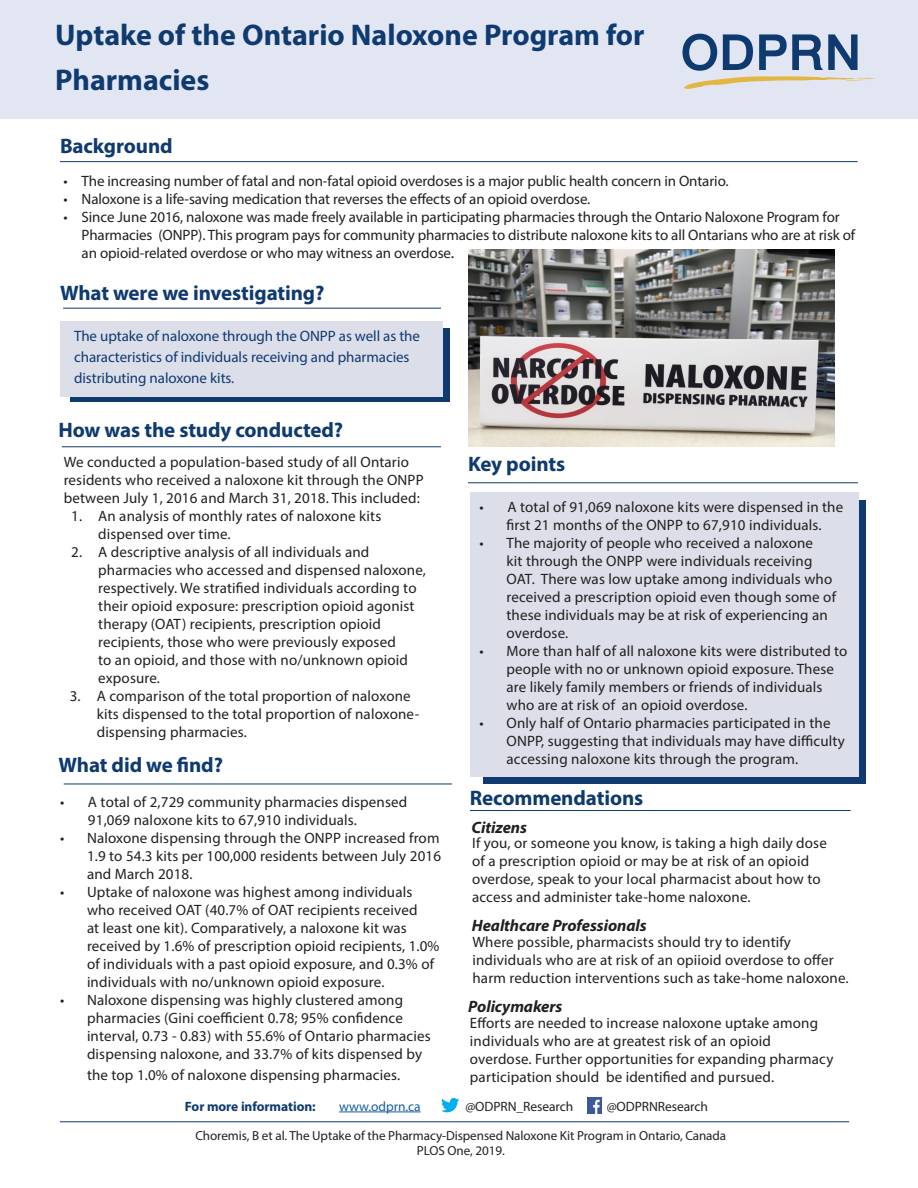
<style>
.page{position:relative;width:918px;height:1188px;background:#fff}
.page>*{position:absolute;margin:0;border:0;box-sizing:border-box;transform-origin:0 0}
.t1{font:700 30px "Myriad Pro";color:#0f3a70}
.t2{font:700 21px "Myriad Pro";letter-spacing:-.005em;color:#0f3a70}
.t3{font:italic 700 16.5px "Myriad Pro";letter-spacing:-.005em;color:#231f20}
.bullet_list{font:15px/18px "Myriad Pro";letter-spacing:.01em;color:#231f20}
.Body{font:15px/21px "Myriad Pro";letter-spacing:-.005em;color:#0f3a70}
.Body-2{font:13.5px "Myriad Pro";letter-spacing:-.005em;color:#231f20}
.Body-3{font:700 13.5px "Myriad Pro";letter-spacing:-.005em;color:#0f3a70}
.Body-4{font:13.5px "Myriad Pro";letter-spacing:-.005em;color:#175d9e}
.Body-5{font:13.2px "Myriad Pro";letter-spacing:-.005em;color:#231f20}
.s1{font-size:16.5px}
</style>
<div class="page">
<div style="left:70px;top:328px;width:380px;height:74px;background:#0f3a70"></div>
<div style="left:60px;top:321px;width:383px;height:76px;background:#dcdee9"></div>
<div style="left:483px;top:500px;width:383px;height:284px;background:#0f3a70"></div>
<div style="left:470px;top:492px;width:388px;height:285px;background:#dcdee9"></div>
<div style="left:0;top:0;width:918px;height:119px;background:#e2e6f2"></div>
<svg style="left:683px;top:34px;width:193px;height:55px"></svg>
<hr style="left:64px;top:784px;width:388px;height:1px;background:#0f3a70">
<hr style="left:62px;top:446px;width:379px;height:1px;background:#0f3a70">
<hr style="left:60px;top:161px;width:798px;height:1px;background:#0f3a70">
<hr style="left:468px;top:482px;width:390px;height:1px;background:#0f3a70">
<hr style="left:60px;top:1121px;width:789px;height:1px;background:#0f3a70">
<hr style="left:339px;top:1112px;width:82px;height:1px;background:#175d9e">
<svg style="left:441px;top:1098px;width:18px;height:14px"></svg>
<hr style="left:470px;top:810px;width:381px;height:1px;background:#0f3a70">
<img style="left:587px;top:1098px;width:15px;height:16px">
<hr style="left:63px;top:308px;width:378px;height:1px;background:#0f3a70">
<img style="left:468px;top:249px;width:366px;height:197px">
<h1 class="t1" style="left:55px;top:15px;width:591px">Uptake of the Ontario Naloxone Program for</h1>
<h1 class="t1" style="left:55px;top:60px;width:156px">Pharmacies</h1>
<h2 class="t2" style="left:60px;top:132px;width:114px">Background</h2>
<p class="bullet_list" style="left:64px;top:172px;width:666px">• The increasing number of fatal and non-fatal opioid overdoses is a major public health concern in Ontario.</p>
<p class="bullet_list" style="left:64px;top:190px;width:528px">• Naloxone is a life-saving medication that reverses the effects of an opioid overdose.</p>
<p class="bullet_list" style="left:82px;top:208px;width:775px;text-indent:-18px">• Since June 2016, naloxone was made freely available in participating pharmacies through the Ontario Naloxone Program for<br>Pharmacies (ONPP). This program pays for community pharmacies to distribute naloxone kits to all Ontarians who are at risk of an opioid-related overdose or who may witness an overdose<span class="s1">.</span></p>
<h2 class="t2" style="left:60px;top:279px;width:266px">What were we investigating?</h2>
<p class="Body" style="left:74px;top:325px;width:347px">The uptake of naloxone through the ONPP as well as the characteristics of individuals receiving and pharmacies distributing naloxone kits.</p>
<h2 class="t2" style="left:58px;top:416px;width:286px">How was the study conducted?</h2>
<p class="bullet_list" style="left:64px;top:452px;width:361px">We conducted a population-based study of all Ontario residents who received a naloxone kit through the ONPP between July 1, 2016 and March 31, 2018. This included:</p>
<p class="bullet_list" style="left:98px;top:506px;width:285px;text-indent:-27px">1. An analysis of monthly rates of naloxone kits dispensed over time.</p>
<p class="bullet_list" style="left:98px;top:542px;width:329px;text-indent:-27px">2. A descriptive analysis of all individuals and pharmacies who accessed and dispensed naloxone, respectively. We stratified individuals according to their opioid exposure: prescription opioid agonist therapy (OAT) recipients, prescription opioid recipients, those who were previously exposed<br>to an opioid, and those with no/unknown opioid exposure.</p>
<p class="bullet_list" style="left:97px;top:686px;width:324px;text-indent:-27px">3. A comparison of the total proportion of naloxone kits dispensed to the total proportion of naloxone&shy;dispensing pharmacies.</p>
<h2 class="t2" style="left:58px;top:751px;width:166px">What did we find?</h2>
<p class="bullet_list" style="left:88px;top:793px;width:321px;text-indent:-28px">• A total of 2,729 community pharmacies dispensed<br>91,069 naloxone kits to 67,910 individuals.</p>
<p class="bullet_list" style="left:87px;top:829px;width:356px;text-align:justify;text-indent:-27px">• Naloxone dispensing through the ONPP increased from 1.9 to 54.3 kits per 100,000 residents between July 2016 and March 2018.</p>
<p class="bullet_list" style="left:87px;top:883px;width:354px;text-indent:-27px">• Uptake of naloxone was highest among individuals who received OAT (40.7% of OAT recipients received<br>at least one kit). Comparatively, a naloxone kit was received by 1.6% of prescription opioid recipients, 1.0% of individuals with a past opioid exposure, and 0.3% of individuals with no/unknown opioid exposure.</p>
<p class="bullet_list" style="left:87px;top:991px;width:345px;text-indent:-27px">• Naloxone dispensing was highly clustered among pharmacies (Gini coefficient 0.78; 95% confidence interval, 0.73 - 0.83) with 55.6% of Ontario pharmacies dispensing naloxone, and 33.7% of kits dispensed by</p>
<p class="bullet_list" style="left:87px;top:1066px;width:315px">the top 1.0% of naloxone dispensing pharmacies.</p>
<h2 class="t2" style="left:468px;top:450px;width:99px">Key points</h2>
<p class="bullet_list" style="left:480px;top:497px;width:365px;text-align:center">• A total of 91,069 naloxone kits were dispensed in the first 21 months of the ONPP to 67,910 individuals.</p>
<p class="bullet_list" style="left:507px;top:533px;width:331px;text-indent:-27px">• The majority of people who received a naloxone<br>kit through the ONPP were individuals receiving OAT. There was low uptake among individuals who received a prescription opioid even though some of these individuals may be at risk of experiencing an overdose.</p>
<p class="bullet_list" style="left:507px;top:641px;width:343px;text-indent:-27px">• More than half of all naloxone kits were distributed to people with no or unknown opioid exposure. These are likely family members or friends of individuals who are at risk of an opioid overdose.</p>
<p class="bullet_list" style="left:507px;top:713px;width:340px;text-indent:-27px">• Only half of Ontario pharmacies participated in the<br>ONPP, suggesting that individuals may have difficulty accessing naloxone kits through the program.</p>
<h2 class="t2" style="left:470px;top:784px;width:175px">Recommendations</h2>
<p class="bullet_list" style="left:472px;top:834px;width:356px">If you, or someone you know, is taking a high daily dose of a prescription opioid or may be at risk of an opioid overdose, speak to your local pharmacist about how to access and administer take-home naloxone.</p>
<h2 class="t3" style="left:472px;top:817px;width:57px">Citizens</h2>
<h2 class="t3" style="left:472px;top:915px;width:176px">Healthcare Professionals</h2>
<p class="bullet_list" style="left:472px;top:933px;width:378px">Where possible, pharmacists should try to identify individuals who are at risk of an opiioid overdose to offer harm reduction interventions such as take-home naloxone.</p>
<h2 class="t3" style="left:468px;top:996px;width:96px">Policymakers</h2>
<p class="bullet_list" style="left:470px;top:1014px;width:365px">Efforts are needed to increase naloxone uptake among individuals who are at greatest risk of an opioid overdose. Further opportunities for expanding pharmacy participation should be identified and pursued.</p>
<p class="Body-3" style="left:185px;top:1097px;width:132px">For more information:</p>
<p class="Body-4" style="left:339px;top:1098px;width:83px">www.odprn.ca</p>
<p class="Body-2" style="left:465px;top:1098px;width:109px">@ODPRN_Research</p>
<p class="Body-2" style="left:607px;top:1098px;width:103px">@ODPRNResearch</p>
<p class="Body-5" style="left:195px;top:1127px;width:532px">Choremis, B et al. The Uptake of the Pharmacy-Dispensed Naloxone Kit Program in Ontario, Canada</p>
<p class="Body-5" style="left:417px;top:1142px;width:89px">PLOS One, 2019.</p>
</div>
